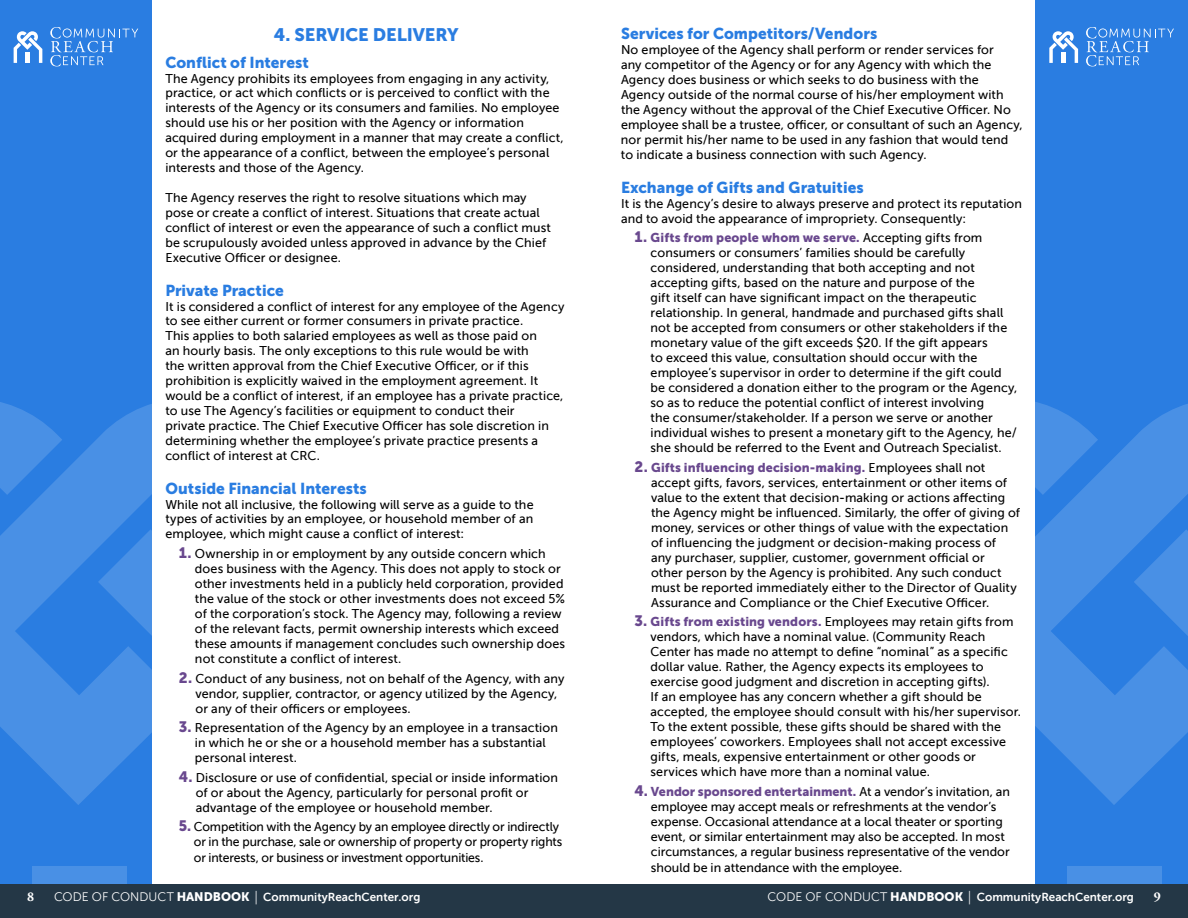
<style>
.page{position:relative;width:1188px;height:918px;background:#fff}
.page>*{position:absolute;margin:0;border:0;box-sizing:border-box;transform-origin:0 0}
.t1{font:18px "Museo Sans 900";letter-spacing:-.005em;color:#2a7de1}
.t2{font:15.75px "Museo Sans 900";color:#2a7de1}
.t3{font:700 13.5px "Adobe Garamond Pro";color:#fff}
.t4{font:12.75px/15px "Museo Sans 500";letter-spacing:.01em;color:#000}
.t5{font:12.75px/15.3px "Museo Sans 500";letter-spacing:-.01em;color:#000;scale:.96 1}
.t6{font:12.75px "Museo Sans 900";letter-spacing:.005em;color:#69488e}
.t7{font:11.7px "Museo Sans 700";color:#fff}
.s1{font-family:"Museo Sans 900";font-size:15px;color:#69488e}
.s2{font-size:15px}
.s3{font-family:"Museo Sans 500";color:#000}
.s4{font-family:"Museo Sans 900";color:#69488e}
.s5{font-family:"Museo Sans 300";font-size:12.3px}
.s6{font-family:"Museo Sans 900";font-size:12.3px}
.s7{font-family:"Adobe Garamond Pro";font-size:13.5px}
</style>
<div class="page">
<div style="left:0;top:0;width:152px;height:918px;background:#2a7de1"></div>
<svg style="left:50px;top:27px;width:88px;height:39px"></svg>
<svg style="left:14px;top:31px;width:28px;height:32px"></svg>
<svg style="left:0;top:402px;width:152px;height:403px;fill:#4990e5"></svg>
<svg style="left:98px;top:529px;width:291px;height:356px"></svg>
<div style="left:32px;top:866px;width:94px;height:19px;background:#4990e5"></div>
<div style="left:0;top:885px;width:594px;height:33px;background:#243746"></div>
<div style="left:1036px;top:0;width:152px;height:918px;background:#2a7de1"></div>
<svg style="left:1086px;top:27px;width:88px;height:39px"></svg>
<svg style="left:1049px;top:31px;width:29px;height:32px"></svg>
<svg style="left:1035px;top:398px;width:153px;height:407px;fill:#4990e5"></svg>
<svg style="left:820px;top:884px;width:157px;height:1px"></svg>
<svg style="left:1134px;top:529px;width:54px;height:356px"></svg>
<div style="left:1068px;top:866px;width:94px;height:19px;background:#4990e5"></div>
<div style="left:594px;top:885px;width:594px;height:33px;background:#243746"></div>
<h1 class="t1" style="left:274px;top:24px;width:186px">4. SERVICE DELIVERY</h1>
<p class="t2" style="left:165px;top:53px;width:145px">Conflict of Interest</p>
<p class="t4" style="left:165px;top:71px;width:400px">The Agency prohibits its employees from engaging in any activity, practice, or act which conflicts or is perceived to conflict with the interests of the Agency or its consumers and families. No employee should use his or her position with the Agency or information acquired during employment in a manner that may create a conflict, or the appearance of a conflict, between the employee’s personal interests and those of the Agency.</p>
<p class="t4" style="left:165px;top:191px;width:387px">The Agency reserves the right to resolve situations which may pose or create a conflict of interest. Situations that create actual conflict of interest or even the appearance of such a conflict must be scrupulously avoided unless approved in advance by the Chief Executive Officer or designee.</p>
<p class="t2" style="left:165px;top:281px;width:120px">Private Practice</p>
<p class="t4" style="left:165px;top:299px;width:401px">It is considered a conflict of interest for any employee of the Agency to see either current or former consumers in private practice.<br>This applies to both salaried employees as well as those paid on<br>an hourly basis. The only exceptions to this rule would be with<br>the written approval from the Chief Executive Officer, or if this prohibition is explicitly waived in the employment agreement. It would be a conflict of interest, if an employee has a private practice, to use The Agency’s facilities or equipment to conduct their<br>private practice. The Chief Executive Officer has sole discretion in determining whether the employee’s private practice presents a conflict of interest at CRC.</p>
<p class="t2" style="left:165px;top:479px;width:203px">Outside Financial Interests</p>
<p class="t4" style="left:165px;top:497px;width:370px;text-align:justify">While not all inclusive, the following will serve as a guide to the types of activities by an employee, or household member of an employee, which might cause a conflict of interest:</p>
<p class="t4" style="left:195px;top:546px;width:372px;text-indent:-16px"><span class="s1">1.</span> Ownership in or employment by any outside concern which does business with the Agency. This does not apply to stock or other investments held in a publicly held corporation, provided the value of the stock or other investments does not exceed 5% of the corporation’s stock. The Agency may, following a review of the relevant facts, permit ownership interests which exceed these amounts if management concludes such ownership does not constitute a conflict of interest.</p>
<p class="t4" style="left:195px;top:671px;width:370px;text-indent:-17px"><span class="s1">2.</span> Conduct of any business, not on behalf of the Agency, with any vendor, supplier, contractor, or agency utilized by the Agency, or any of their officers or employees.</p>
<p class="t4" style="left:195px;top:720px;width:365px;text-indent:-16px"><span class="s1">3.</span> Representation of the Agency by an employee in a transaction in which he or she or a household member has a substantial personal interest.</p>
<p class="t4" style="left:196px;top:770px;width:364px;text-indent:-17px"><span class="s1">4.</span> Disclosure or use of confidential, special or inside information of or about the Agency, particularly for personal profit or advantage of the employee or household member.</p>
<p class="t5" style="left:194px;top:819px;width:385px;text-indent:-15px"><span class="s1">5.</span> Competition with the Agency by an employee directly or indirectly or in the purchase, sale or ownership of property or property rights or interests, or business or investment opportunities.</p>
<p class="t2" style="left:621px;top:24px;width:258px">Services for Competitors/Vendors</p>
<p class="t4" style="left:621px;top:42px;width:403px">No employee of the Agency shall perform or render services for<br>any competitor of the Agency or for any Agency with which the Agency does business or which seeks to do business with the Agency outside of the normal course of his/her employment with the Agency without the approval of the Chief Executive Officer. No employee shall be a trustee, officer, or consultant of such an Agency, nor permit his/her name to be used in any fashion that would tend to indicate a business connection with such Agency.</p>
<p class="t2" style="left:621px;top:178px;width:244px">Exchange of Gifts and Gratuities</p>
<p class="t4" style="left:621px;top:196px;width:403px">It is the Agency’s desire to always preserve and protect its reputation and to avoid the appearance of impropriety. Consequently:</p>
<p class="t6" style="left:634px;top:230px;width:349px"><span class="s2">1.</span> Gifts from people whom we serve. <span class="s3">Accepting gifts from</span></p>
<p class="t4" style="left:651px;top:245px;width:368px">consumers or consumers’ families should be carefully considered, understanding that both accepting and not accepting gifts, based on the nature and purpose of the<br>gift itself can have significant impact on the therapeutic relationship. In general, handmade and purchased gifts shall not be accepted from consumers or other stakeholders if the monetary value of the gift exceeds $20. If the gift appears<br>to exceed this value, consultation should occur with the employee’s supervisor in order to determine if the gift could be considered a donation either to the program or the Agency, so as to reduce the potential conflict of interest involving<br>the consumer/stakeholder. If a person we serve or another individual wishes to present a monetary gift to the Agency, he/ she should be referred to the Event and Outreach Specialist.</p>
<p class="t6" style="left:634px;top:460px;width:352px"><span class="s2">2.</span> Gifts influencing decision-making. <span class="s3">Employees shall not</span></p>
<p class="t4" style="left:651px;top:475px;width:370px">accept gifts, favors, services, entertainment or other items of value to the extent that decision-making or actions affecting the Agency might be influenced. Similarly, the offer of giving of money, services or other things of value with the expectation of influencing the judgment or decision-making process of<br>any purchaser, supplier, customer, government official or<br>other person by the Agency is prohibited. Any such conduct must be reported immediately either to the Director of Quality Assurance and Compliance or the Chief Executive Officer.</p>
<p class="t4" style="left:651px;top:614px;width:372px;text-indent:-16px"><span class="s1">3.</span> <span class="s4">Gifts from existing vendors.</span> Employees may retain gifts from vendors, which have a nominal value. (Community Reach Center has made no attempt to define “nominal” as a specific dollar value. Rather, the Agency expects its employees to exercise good judgment and discretion in accepting gifts).<br>If an employee has any concern whether a gift should be accepted, the employee should consult with his/her supervisor.<br>To the extent possible, these gifts should be shared with the employees’ coworkers. Employees shall not accept excessive gifts, meals, expensive entertainment or other goods or services which have more than a nominal value.</p>
<p class="t6" style="left:634px;top:784px;width:377px"><span class="s2">4.</span> Vendor sponsored entertainment. <span class="s3">At a vendor’s invitation, an</span></p>
<p class="t4" style="left:651px;top:799px;width:360px">employee may accept meals or refreshments at the vendor’s expense. Occasional attendance at a local theater or sporting event, or similar entertainment may also be accepted. In most circumstances, a regular business representative of the vendor should be in attendance with the employee.</p>
<p class="t3" style="left:27px;top:889px;width:9px">8</p>
<p class="t7" style="left:54px;top:890px;width:368px"><span class="s5">CODE OF CONDUCT</span> <span class="s6">HANDBOOK</span> <span class="s7">|</span> CommunityReachCenter.org</p>
<p class="t7" style="left:768px;top:890px;width:368px"><span class="s5">CODE OF CONDUCT</span> <span class="s6">HANDBOOK</span> <span class="s7">|</span> CommunityReachCenter.org</p>
<p class="t3" style="left:1154px;top:889px;width:9px">9</p>
</div>
